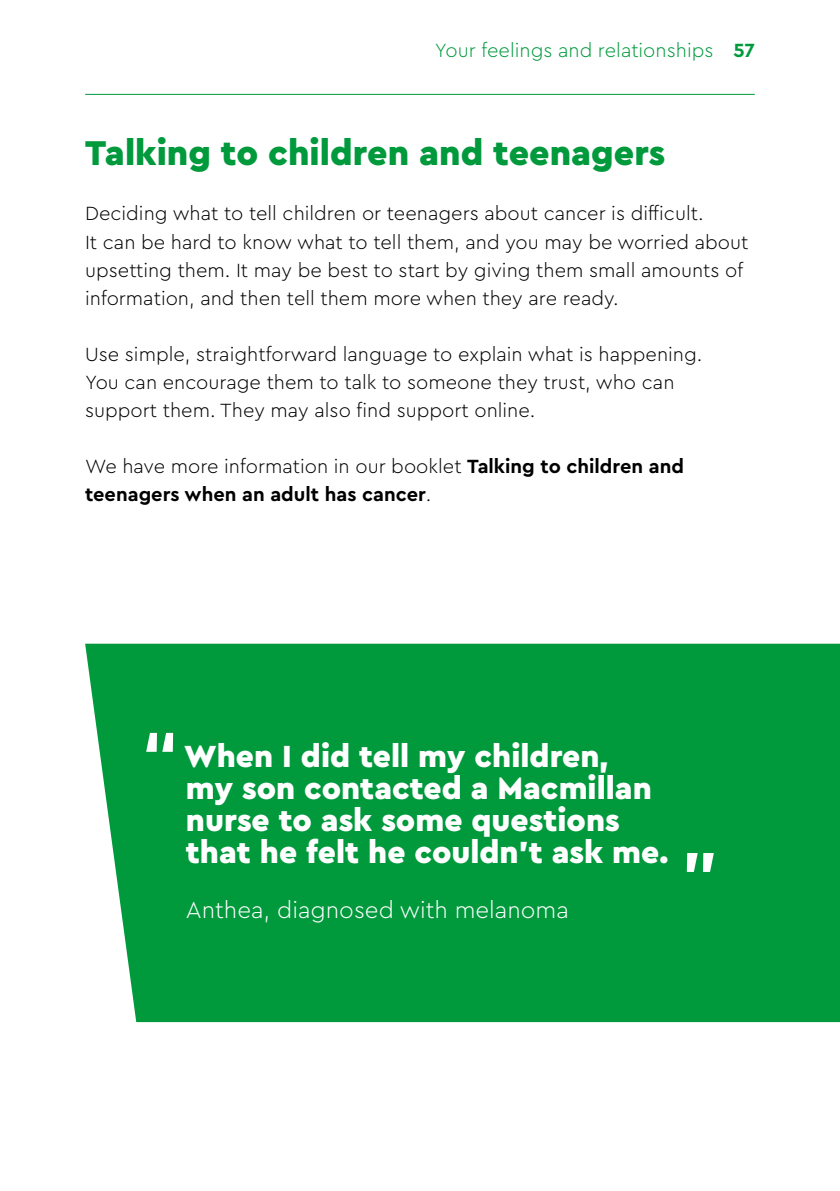
<style>
.page{position:relative;width:840px;height:1191px;background:#fff}
.page>*{position:absolute;margin:0;border:0;box-sizing:border-box;transform-origin:0 0}
.t1{font:900 36px "Cera Pro Macmillan";color:#009a3d}
.t2{font:900 32px/32px "Cera Pro Macmillan";color:#fff}
.t3{font:300 24px "Cera Pro Macmillan";color:#fff}
.t4{font:300 20px/28px "Cera Pro Macmillan";color:#000}
.t5{font:700 20px/28px "Cera Pro Macmillan";color:#000}
.t6{font:300 20px "Cera Pro Macmillan";color:#009a3d}
.s1{font-weight:700}
.s2{font-weight:300}
</style>
<div class="page">
<hr style="left:85px;top:94px;width:669px;height:1px;background:#009a3d">
<div style="left:85px;top:643px;width:754px;height:379px;background:#009a3d"></div>
<svg style="left:146px;top:733px;width:27px;height:19px"></svg>
<svg style="left:686px;top:853px;width:27px;height:19px"></svg>
<p class="t6" style="left:434px;top:35px;width:321px">Your feelings and relationships <span class="s1">57</span></p>
<h1 class="t1" style="left:85px;top:124px;width:581px">Talking to children and teenagers</h1>
<p class="t4" style="left:85px;top:198px;width:664px">Deciding what to tell children or teenagers about cancer is difficult.<br>It can be hard to know what to tell them, and you may be worried about upsetting them. It may be best to start by giving them small amounts of information, and then tell them more when they are ready.</p>
<p class="t4" style="left:85px;top:338px;width:618px">Use simple, straightforward language to explain what is happening.<br>You can encourage them to talk to someone they trust, who can support them. They may also find support online.</p>
<p class="t5" style="left:85px;top:450px;width:600px"><span class="s2">We have more information in our booklet</span> Talking to children and teenagers when an adult has cancer<span class="s2">.</span></p>
<h2 class="t2" style="left:184px;top:737px;width:485px">When I did tell my children,<br>my son contacted a Macmillan nurse to ask some questions that he felt he couldn’t ask me.</h2>
<p class="t3" style="left:186px;top:892px;width:384px">Anthea, diagnosed with melanoma</p>
</div>
